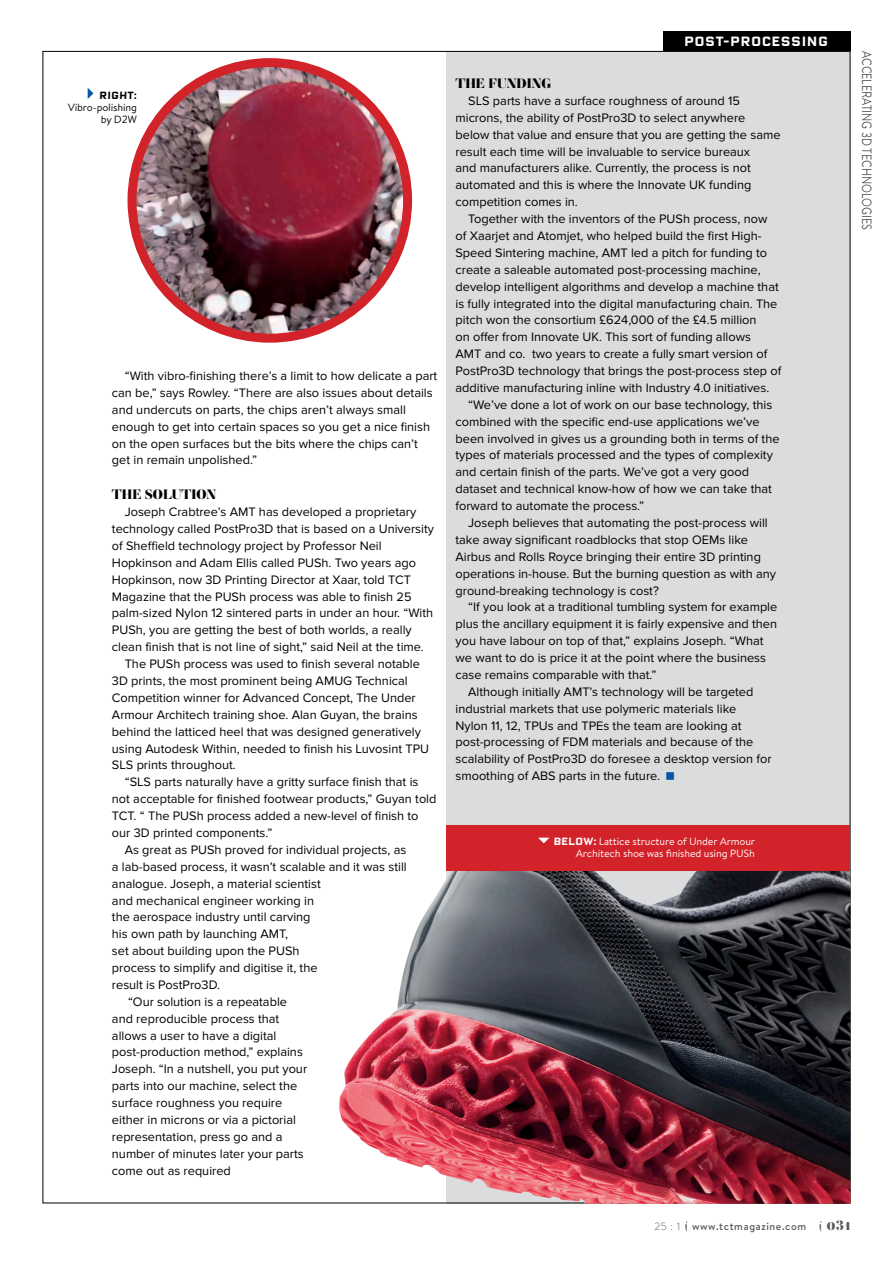
<style>
.page{position:relative;width:893px;height:1263px;background:#fff}
.page>*{position:absolute;margin:0;border:0;box-sizing:border-box;transform-origin:0 0}
.t1{font:13.5px "Brandon Text";color:#58585a;scale:.8 1}
.t2{font:700 13.5px "Ambroise Std";color:#000}
.t3{font:700 13.5px "Oxide Solid Pro";letter-spacing:.03em;color:#fff}
.t4{font:700 13.5px "Ambroise Std";color:#58585a}
.t5{font:12.75px/17px "Proxima Nova";color:#000}
.t6{font:10.5px/12px "Brandon Text";color:#fff;text-align:right}
.t7{font:500 10.5px "Brandon Text";letter-spacing:.06em;color:#58585a}
.t8{font:10.5px/12px "Brandon Text";color:#000;text-align:right}
.t9{font:700 10.5px "Oxide Solid Pro";color:#000}
.s1{font-family:"Oxide Solid Pro";font-weight:700}
.s2{font-weight:300}
</style>
<div class="page">
<svg style="left:685px;top:1221px;width:2px;height:10px"></svg>
<div style="left:447px;top:51px;width:403px;height:1152px;background:#dbdcde"></div>
<div style="left:663px;top:31px;width:187px;height:20px;background:#000"></div>
<img style="left:339px;top:870px;width:511px;height:334px">
<img style="left:132px;top:63px;width:276px;height:275px;border-radius:138px">
<div style="left:128px;top:58px;width:284px;height:285px;border:9px solid #d2232a;border-radius:50%"></div>
<div style="left:446px;top:825px;width:404px;height:45px;background:#d2232a"></div>
<p class="t9" style="left:99px;top:87px;width:40px">RIGHT:</p>
<p class="t8" style="left:68px;top:101px;width:71px">Vibro-polishing by D2W</p>
<p class="t5" style="left:112px;top:367px;width:327px;text-indent:13px">“With vibro-finishing there’s a limit to how delicate a part can be,” says Rowley. “There are also issues about details and undercuts on parts, the chips aren’t always small enough to get into certain spaces so you get a nice finish on the open surfaces but the bits where the chips can’t get in remain unpolished.”</p>
<p class="t2" style="left:112px;top:486px;width:106px">THE SOLUTION</p>
<p class="t5" style="left:125px;top:504px;width:293px">Joseph Crabtree’s AMT has developed a proprietary</p>
<p class="t5" style="left:112px;top:520px;width:324px">technology called PostPro3D that is based on a University</p>
<p class="t5" style="left:112px;top:537px;width:271px">of Sheffield technology project by Professor Neil</p>
<p class="t5" style="left:112px;top:554px;width:306px">Hopkinson and Adam Ellis called PUSh. Two years ago</p>
<p class="t5" style="left:112px;top:571px;width:300px">Hopkinson, now 3D Printing Director at Xaar, told TCT</p>
<p class="t5" style="left:112px;top:588px;width:301px">Magazine that the PUSh process was able to finish 25</p>
<p class="t5" style="left:112px;top:605px;width:323px">palm-sized Nylon 12 sintered parts in under an hour. “With</p>
<p class="t5" style="left:112px;top:622px;width:301px">PUSh, you are getting the best of both worlds, a really</p>
<p class="t5" style="left:112px;top:639px;width:313px">clean finish that is not line of sight,” said Neil at the time.</p>
<p class="t5" style="left:125px;top:656px;width:297px">The PUSh process was used to finish several notable</p>
<p class="t5" style="left:112px;top:672px;width:297px">3D prints, the most prominent being AMUG Technical</p>
<p class="t5" style="left:112px;top:689px;width:305px">Competition winner for Advanced Concept, The Under</p>
<p class="t5" style="left:112px;top:706px;width:307px">Armour Architech training shoe. Alan Guyan, the brains</p>
<p class="t5" style="left:112px;top:723px;width:311px">behind the latticed heel that was designed generatively</p>
<p class="t5" style="left:112px;top:740px;width:319px">using Autodesk Within, needed to finish his Luvosint TPU</p>
<p class="t5" style="left:112px;top:757px;width:125px">SLS prints throughout.</p>
<p class="t5" style="left:125px;top:774px;width:295px">“SLS parts naturally have a gritty surface finish that is</p>
<p class="t5" style="left:112px;top:791px;width:326px">not acceptable for finished footwear products,” Guyan told</p>
<p class="t5" style="left:112px;top:807px;width:308px">TCT. “ The PUSh process added a new-level of finish to</p>
<p class="t5" style="left:112px;top:824px;width:162px">our 3D printed components.”</p>
<p class="t5" style="left:125px;top:841px;width:283px">As great as PUSh proved for individual projects, as</p>
<p class="t5" style="left:112px;top:858px;width:296px">a lab-based process, it wasn’t scalable and it was still</p>
<p class="t5" style="left:112px;top:875px;width:210px">analogue. Joseph, a material scientist</p>
<p class="t5" style="left:112px;top:892px;width:204px">and mechanical engineer working in</p>
<p class="t5" style="left:112px;top:909px;width:200px">the aerospace industry until carving</p>
<p class="t5" style="left:112px;top:926px;width:178px">his own path by launching AMT,</p>
<p class="t5" style="left:112px;top:943px;width:189px">set about building upon the PUSh</p>
<p class="t5" style="left:112px;top:959px;width:207px">process to simplify and digitise it, the</p>
<p class="t5" style="left:112px;top:976px;width:110px">result is PostPro3D.</p>
<p class="t5" style="left:128px;top:993px;width:161px">“Our solution is a repeatable</p>
<p class="t5" style="left:112px;top:1010px;width:169px">and reproducible process that</p>
<p class="t5" style="left:112px;top:1027px;width:166px">allows a user to have a digital</p>
<p class="t5" style="left:112px;top:1044px;width:192px">post-production method,” explains</p>
<p class="t5" style="left:112px;top:1061px;width:197px">Joseph. “In a nutshell, you put your</p>
<p class="t5" style="left:112px;top:1078px;width:187px">parts into our machine, select the</p>
<p class="t5" style="left:112px;top:1094px;width:172px">surface roughness you require</p>
<p class="t5" style="left:112px;top:1111px;width:186px">either in microns or via a pictorial</p>
<p class="t5" style="left:112px;top:1128px;width:172px">representation, press go and a</p>
<p class="t5" style="left:112px;top:1145px;width:193px">number of minutes later your parts</p>
<p class="t5" style="left:112px;top:1162px;width:120px">come out as required</p>
<p class="t3" style="left:684px;top:30px;width:145px">POST-PROCESSING</p>
<p class="t2" style="left:455px;top:75px;width:97px">THE FUNDING</p>
<p class="t5" style="left:455px;top:92px;width:327px;text-indent:13px">SLS parts have a surface roughness of around 15 microns, the ability of PostPro3D to select anywhere below that value and ensure that you are getting the same result each time will be invaluable to service bureaux<br>and manufacturers alike. Currently, the process is not automated and this is where the Innovate UK funding competition comes in.</p>
<p class="t5" style="left:468px;top:211px;width:301px">Together with the inventors of the PUSh process, now</p>
<p class="t5" style="left:455px;top:227px;width:308px">of Xaarjet and Atomjet, who helped build the first High-</p>
<p class="t5" style="left:455px;top:244px;width:313px">Speed Sintering machine, AMT led a pitch for funding to</p>
<p class="t5" style="left:455px;top:261px;width:307px">create a saleable automated post-processing machine,</p>
<p class="t5" style="left:455px;top:278px;width:325px">develop intelligent algorithms and develop a machine that</p>
<p class="t5" style="left:455px;top:295px;width:323px">is fully integrated into the digital manufacturing chain. The</p>
<p class="t5" style="left:455px;top:312px;width:303px">pitch won the consortium £624,000 of the £4.5 million</p>
<p class="t5" style="left:455px;top:329px;width:297px">on offer from Innovate UK. This sort of funding allows</p>
<p class="t5" style="left:455px;top:346px;width:313px">AMT and co. two years to create a fully smart version of</p>
<p class="t5" style="left:455px;top:362px;width:327px">PostPro3D technology that brings the post-process step of</p>
<p class="t5" style="left:455px;top:379px;width:315px">additive manufacturing inline with Industry 4.0 initiatives.</p>
<p class="t5" style="left:468px;top:396px;width:305px">“We’ve done a lot of work on our base technology, this</p>
<p class="t5" style="left:455px;top:413px;width:306px">combined with the specific end-use applications we’ve</p>
<p class="t5" style="left:455px;top:430px;width:326px">been involved in gives us a grounding both in terms of the</p>
<p class="t5" style="left:455px;top:447px;width:319px">types of materials processed and the types of complexity</p>
<p class="t5" style="left:455px;top:464px;width:295px">and certain finish of the parts. We’ve got a very good</p>
<p class="t5" style="left:455px;top:481px;width:318px">dataset and technical know-how of how we can take that</p>
<p class="t5" style="left:455px;top:498px;width:190px">forward to automate the process.”</p>
<p class="t5" style="left:468px;top:514px;width:301px">Joseph believes that automating the post-process will</p>
<p class="t5" style="left:455px;top:531px;width:294px">take away significant roadblocks that stop OEMs like</p>
<p class="t5" style="left:455px;top:548px;width:307px">Airbus and Rolls Royce bringing their entire 3D printing</p>
<p class="t5" style="left:455px;top:565px;width:322px">operations in-house. But the burning question as with any</p>
<p class="t5" style="left:455px;top:582px;width:205px">ground-breaking technology is cost?</p>
<p class="t5" style="left:468px;top:599px;width:311px">“If you look at a traditional tumbling system for example</p>
<p class="t5" style="left:455px;top:616px;width:323px">plus the ancillary equipment it is fairly expensive and then</p>
<p class="t5" style="left:455px;top:633px;width:310px">you have labour on top of that,” explains Joseph. “What</p>
<p class="t5" style="left:455px;top:649px;width:312px">we want to do is price it at the point where the business</p>
<p class="t5" style="left:455px;top:666px;width:202px">case remains comparable with that.”</p>
<p class="t5" style="left:468px;top:683px;width:287px">Although initially AMT’s technology will be targeted</p>
<p class="t5" style="left:455px;top:700px;width:282px">industrial markets that use polymeric materials like</p>
<p class="t5" style="left:455px;top:717px;width:288px">Nylon 11, 12, TPUs and TPEs the team are looking at</p>
<p class="t5" style="left:455px;top:734px;width:299px">post-processing of FDM materials and because of the</p>
<p class="t5" style="left:455px;top:751px;width:318px">scalability of PostPro3D do foresee a desktop version for</p>
<p class="t5" style="left:455px;top:768px;width:206px">smoothing of ABS parts in the future.</p>
<p class="t6" style="left:553px;top:835px;width:204px"><span class="s1">BELOW:</span> Lattice structure of Under Armour<br>Architech shoe was finished using PUSh</p>
<p class="t1" style="left:876px;top:51px;width:224px;rotate:90deg">ACCELERATING 3D TECHNOLOGIES</p>
<p class="t7" style="left:654px;top:1219px;width:153px"><span class="s2">25 : 1</span> www.tctmagazine.com</p>
<p class="t4" style="left:827px;top:1216px;width:25px">031</p>
</div>
